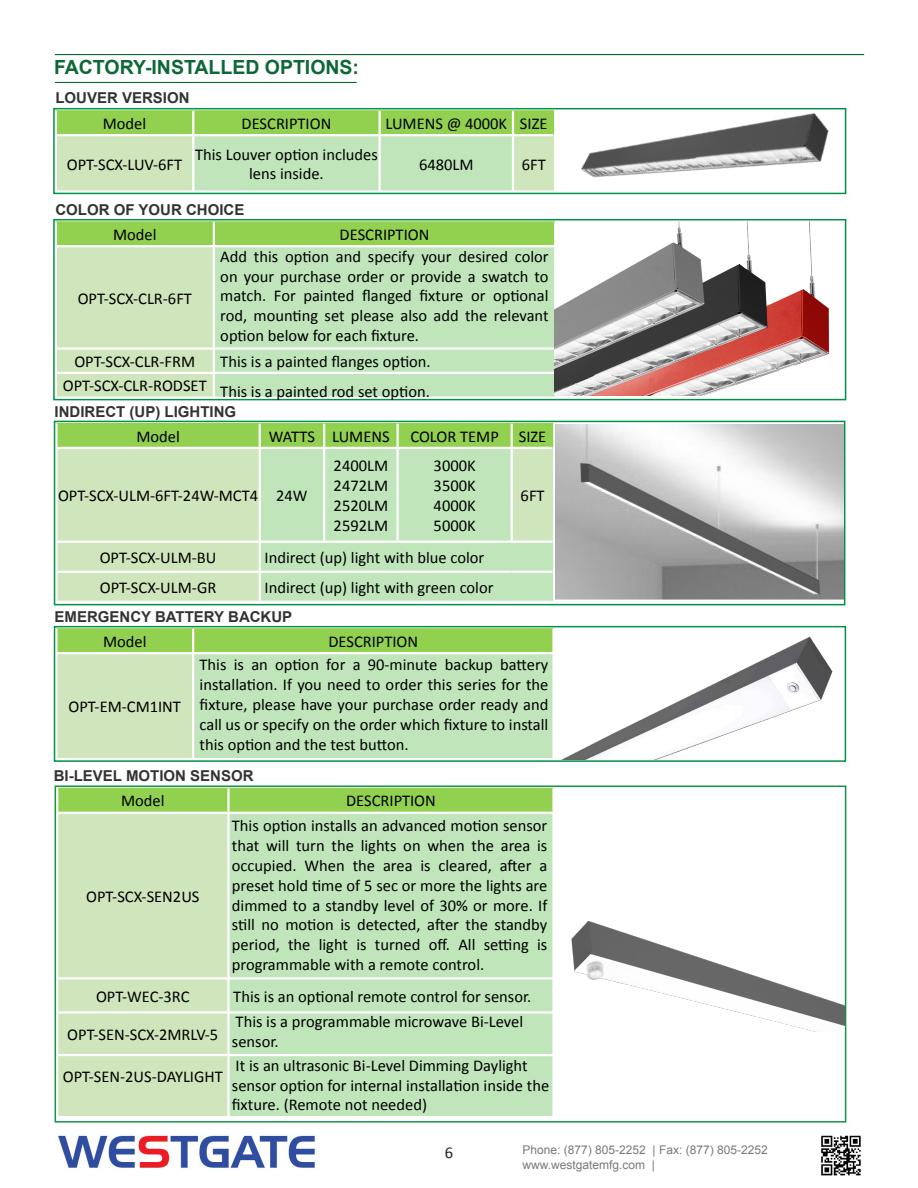
<style>
.page{position:relative;width:918px;height:1188px;background:#fff}
.page>*{position:absolute;margin:0;border:0;box-sizing:border-box;transform-origin:0 0}
.t1{font:700 19.5px "Arial";color:#0d6736}
.t2{font:16.5px/19.8px "Calibri";color:#000;text-align:justify}
.t3{font:16.5px "Calibri";color:#231f20}
.t4{font:700 15px "Arial";color:#333}
.t5{font:12px "Arial";color:#787a7d}
</style>
<div class="page">
<img style="left:58px;top:1135px;width:257px;height:34px">
<img style="left:821px;top:1135px;width:40px;height:41px">
<hr style="left:55px;top:54px;width:809px;height:1px;background:#0d6736">
<svg style="left:57px;top:111px;width:497px;height:79px;background:#b6de9b"></svg>
<hr style="left:192px;top:111px;width:2px;height:23px;background:#fff">
<hr style="left:378px;top:111px;width:3px;height:23px;background:#fff">
<hr style="left:512px;top:111px;width:2px;height:23px;background:#fff">
<hr style="left:192px;top:136px;width:2px;height:54px;background:#fff">
<hr style="left:378px;top:136px;width:3px;height:54px;background:#fff">
<hr style="left:512px;top:136px;width:2px;height:54px;background:#fff">
<hr style="left:55px;top:134px;width:138px;height:2px;background:#fff">
<hr style="left:193px;top:134px;width:187px;height:2px;background:#fff">
<hr style="left:380px;top:134px;width:133px;height:2px;background:#fff">
<hr style="left:513px;top:134px;width:40px;height:2px;background:#fff">
<div style="left:53px;top:108px;width:793px;height:86px;border:2px solid #009046"></div>
<img style="left:559px;top:109px;width:278px;height:86px">
<svg style="left:57px;top:222px;width:497px;height:175px;background:#bbde97"></svg>
<div style="left:215px;top:247px;width:339px;height:150px;background:#c0e5bb"></div>
<hr style="left:213px;top:222px;width:2px;height:23px;background:#fff">
<hr style="left:213px;top:247px;width:2px;height:100px;background:#fff">
<hr style="left:213px;top:350px;width:2px;height:22px;background:#fff">
<hr style="left:213px;top:374px;width:2px;height:23px;background:#fff">
<hr style="left:55px;top:245px;width:159px;height:2px;background:#fff">
<hr style="left:214px;top:245px;width:342px;height:2px;background:#fff">
<hr style="left:55px;top:347px;width:159px;height:3px;background:#fff">
<hr style="left:214px;top:347px;width:342px;height:3px;background:#fff">
<hr style="left:55px;top:372px;width:159px;height:2px;background:#fff">
<hr style="left:214px;top:372px;width:342px;height:2px;background:#fff">
<div style="left:53px;top:219px;width:793px;height:181px;border:2px solid #009046"></div>
<img style="left:555px;top:220px;width:286px;height:176px">
<hr style="left:55px;top:82px;width:302px;height:1px;background:#0d6736">
<div style="left:58px;top:424px;width:495px;height:24px;background:#92d050"></div>
<div style="left:58px;top:449px;width:201px;height:152px;background:#cfe5bb"></div>
<svg style="left:261px;top:448px;width:292px;height:153px;background:#c2e5bb"></svg>
<hr style="left:259px;top:424px;width:2px;height:23px;background:#fff">
<hr style="left:323px;top:424px;width:2px;height:23px;background:#fff">
<hr style="left:396px;top:424px;width:3px;height:23px;background:#fff">
<hr style="left:511px;top:424px;width:2px;height:23px;background:#fff">
<hr style="left:323px;top:449px;width:2px;height:92px;background:#fff">
<hr style="left:396px;top:449px;width:3px;height:92px;background:#fff">
<hr style="left:511px;top:449px;width:2px;height:92px;background:#fff">
<hr style="left:55px;top:447px;width:205px;height:2px;background:#fff">
<hr style="left:260px;top:447px;width:64px;height:2px;background:#fff">
<hr style="left:324px;top:447px;width:74px;height:2px;background:#fff">
<hr style="left:398px;top:447px;width:114px;height:2px;background:#fff">
<hr style="left:512px;top:447px;width:40px;height:2px;background:#fff">
<hr style="left:55px;top:541px;width:205px;height:2px;background:#fff">
<hr style="left:260px;top:541px;width:64px;height:2px;background:#fff">
<hr style="left:324px;top:541px;width:74px;height:2px;background:#fff">
<hr style="left:398px;top:541px;width:114px;height:2px;background:#fff">
<hr style="left:512px;top:541px;width:40px;height:2px;background:#fff">
<hr style="left:55px;top:571px;width:205px;height:2px;background:#fff">
<hr style="left:260px;top:571px;width:64px;height:2px;background:#fff">
<hr style="left:324px;top:571px;width:74px;height:2px;background:#fff">
<hr style="left:398px;top:571px;width:114px;height:2px;background:#fff">
<hr style="left:512px;top:571px;width:40px;height:2px;background:#fff">
<div style="left:54px;top:421px;width:791px;height:184px;border:2px solid #009046"></div>
<img style="left:555px;top:424px;width:289px;height:176px">
<div style="left:58px;top:629px;width:494px;height:23px;background:#92d050"></div>
<div style="left:56px;top:653px;width:137px;height:106px;background:#cfe5bb"></div>
<div style="left:193px;top:653px;width:361px;height:106px;background:#c0e5bb"></div>
<hr style="left:55px;top:654px;width:3px;height:104px;background:#fff">
<hr style="left:192px;top:629px;width:2px;height:23px;background:#fff">
<hr style="left:192px;top:654px;width:2px;height:104px;background:#fff">
<hr style="left:552px;top:654px;width:3px;height:104px;background:#fff">
<hr style="left:55px;top:652px;width:138px;height:2px;background:#fff">
<hr style="left:193px;top:652px;width:362px;height:2px;background:#fff">
<hr style="left:55px;top:758px;width:138px;height:2px;background:#fff">
<hr style="left:193px;top:758px;width:362px;height:2px;background:#fff">
<div style="left:54px;top:626px;width:792px;height:136px;border:2px solid #009046"></div>
<img style="left:555px;top:628px;width:289px;height:131px">
<div style="left:58px;top:789px;width:494px;height:23px;background:#92d050"></div>
<div style="left:58px;top:814px;width:169px;height:302px;background:#cfe5bb"></div>
<div style="left:230px;top:814px;width:322px;height:302px;background:#c0e5bb"></div>
<hr style="left:227px;top:789px;width:3px;height:23px;background:#fff">
<hr style="left:56px;top:977px;width:172px;height:3px;background:#fff">
<hr style="left:228px;top:977px;width:327px;height:3px;background:#fff">
<hr style="left:56px;top:1011px;width:172px;height:3px;background:#fff">
<hr style="left:228px;top:1011px;width:327px;height:3px;background:#fff">
<hr style="left:56px;top:1054px;width:172px;height:2px;background:#fff">
<hr style="left:228px;top:1054px;width:327px;height:2px;background:#fff">
<div style="left:55px;top:786px;width:791px;height:337px;border:2px solid #129346"></div>
<img style="left:571px;top:917px;width:273px;height:114px">
<p class="t1" style="left:54px;top:54px;width:307px">FACTORY-INSTALLED OPTIONS:</p>
<p class="t4" style="left:55px;top:88px;width:136px">LOUVER VERSION</p>
<p class="t2" style="left:103px;top:113px;width:45px">Model</p>
<p class="t2" style="left:242px;top:113px;width:91px">DESCRIPTION</p>
<p class="t2" style="left:385px;top:113px;width:123px">LUMENS @ 4000K</p>
<p class="t2" style="left:520px;top:113px;width:29px">SIZE</p>
<p class="t2" style="left:67px;top:153px;width:117px">OPT-SCX-LUV-6FT</p>
<p class="t2" style="left:195px;top:143px;width:184px;text-align:center">This Louver option includes lens inside.</p>
<p class="t2" style="left:419px;top:153px;width:56px">6480LM</p>
<p class="t2" style="left:522px;top:153px;width:25px">6FT</p>
<p class="t4" style="left:55px;top:200px;width:190px">COLOR OF YOUR CHOICE</p>
<p class="t2" style="left:220px;top:246px;width:330px">Add this option and specify your desired color on your purchase order or provide a swatch to match. For painted flanged fixture or optional rod, mounting set please also add the relevant option below for each fixture.</p>
<p class="t2" style="left:220px;top:350px;width:212px">This is a painted flanges option.</p>
<p class="t2" style="left:220px;top:381px;width:211px">This is a painted rod set option.</p>
<p class="t2" style="left:113px;top:224px;width:45px">Model</p>
<p class="t2" style="left:340px;top:224px;width:91px">DESCRIPTION</p>
<p class="t2" style="left:78px;top:287px;width:116px">OPT-SCX-CLR-6FT</p>
<p class="t2" style="left:74px;top:351px;width:122px">OPT-SCX-CLR-FRM</p>
<p class="t2" style="left:63px;top:375px;width:145px">OPT-SCX-CLR-RODSET</p>
<p class="t4" style="left:55px;top:402px;width:183px">INDIRECT (UP) LIGHTING</p>
<p class="t2" style="left:136px;top:425px;width:45px">Model</p>
<p class="t2" style="left:269px;top:425px;width:47px">WATTS</p>
<p class="t2" style="left:332px;top:425px;width:59px">LUMENS</p>
<p class="t2" style="left:410px;top:425px;width:90px">COLOR TEMP</p>
<p class="t2" style="left:519px;top:425px;width:29px">SIZE</p>
<p class="t2" style="left:58px;top:485px;width:202px">OPT-SCX-ULM-6FT-24W-MCT4</p>
<p class="t2" style="left:276px;top:485px;width:33px">24W</p>
<p class="t2" style="left:334px;top:455px;width:56px">2400LM</p>
<p class="t2" style="left:334px;top:475px;width:56px">2472LM</p>
<p class="t2" style="left:334px;top:495px;width:56px">2520LM</p>
<p class="t2" style="left:334px;top:515px;width:56px">2592LM</p>
<p class="t2" style="left:434px;top:455px;width:44px">3000K</p>
<p class="t2" style="left:434px;top:475px;width:44px">3500K</p>
<p class="t2" style="left:434px;top:495px;width:44px">4000K</p>
<p class="t2" style="left:434px;top:515px;width:44px">5000K</p>
<p class="t2" style="left:100px;top:547px;width:118px">OPT-SCX-ULM-BU</p>
<p class="t2" style="left:265px;top:547px;width:221px">Indirect (up) light with blue color</p>
<p class="t2" style="left:100px;top:577px;width:118px">OPT-SCX-ULM-GR</p>
<p class="t2" style="left:265px;top:577px;width:230px">Indirect (up) light with green color</p>
<p class="t2" style="left:521px;top:485px;width:25px">6FT</p>
<p class="t4" style="left:55px;top:607px;width:239px">EMERGENCY BATTERY BACKUP</p>
<p class="t2" style="left:200px;top:654px;width:350px">This is an option for a 90-minute backup battery installation. If you need to order this series for the fixture, please have your purchase order ready and call us or specify on the order which fixture to install this option and the test button.</p>
<p class="t4" style="left:54px;top:766px;width:201px">BI-LEVEL MOTION SENSOR</p>
<p class="t2" style="left:121px;top:790px;width:45px">Model</p>
<p class="t2" style="left:346px;top:790px;width:91px">DESCRIPTION</p>
<p class="t2" style="left:103px;top:631px;width:45px">Model</p>
<p class="t2" style="left:328px;top:631px;width:91px">DESCRIPTION</p>
<p class="t2" style="left:69px;top:696px;width:114px">OPT-EM-CM1INT</p>
<p class="t2" style="left:86px;top:886px;width:115px">OPT-SCX-SEN2US</p>
<p class="t2" style="left:232px;top:815px;width:317px">This option installs an advanced motion sensor that will turn the lights on when the area is occupied. When the area is cleared, after a preset hold time of 5 sec or more the lights are dimmed to a standby level of 30% or more. If still no motion is detected, after the standby period, the light is turned off. All setting is programmable with a remote control.</p>
<p class="t2" style="left:96px;top:985px;width:95px">OPT-WEC-3RC</p>
<p class="t2" style="left:233px;top:985px;width:300px">This is an optional remote control for sensor.</p>
<p class="t2" style="left:67px;top:1024px;width:153px">OPT-SEN-SCX-2MRLV-5</p>
<p class="t2" style="left:63px;top:1066px;width:162px">OPT-SEN-2US-DAYLIGHT</p>
<p class="t2" style="left:232px;top:1011px;width:293px">This is a programmable microwave Bi-Level sensor.</p>
<p class="t2" style="left:232px;top:1055px;width:319px;text-align:left">It is an ultrasonic Bi-Level Dimming Daylight sensor option for internal installation inside the fixture. (Remote not needed)</p>
<p class="t3" style="left:445px;top:1143px;width:10px">6</p>
<p class="t5" style="left:522px;top:1142px;width:247px">Phone: (877) 805-2252 | Fax: (877) 805-2252</p>
<p class="t5" style="left:522px;top:1157px;width:134px">www.westgatemfg.com |</p>
</div>
